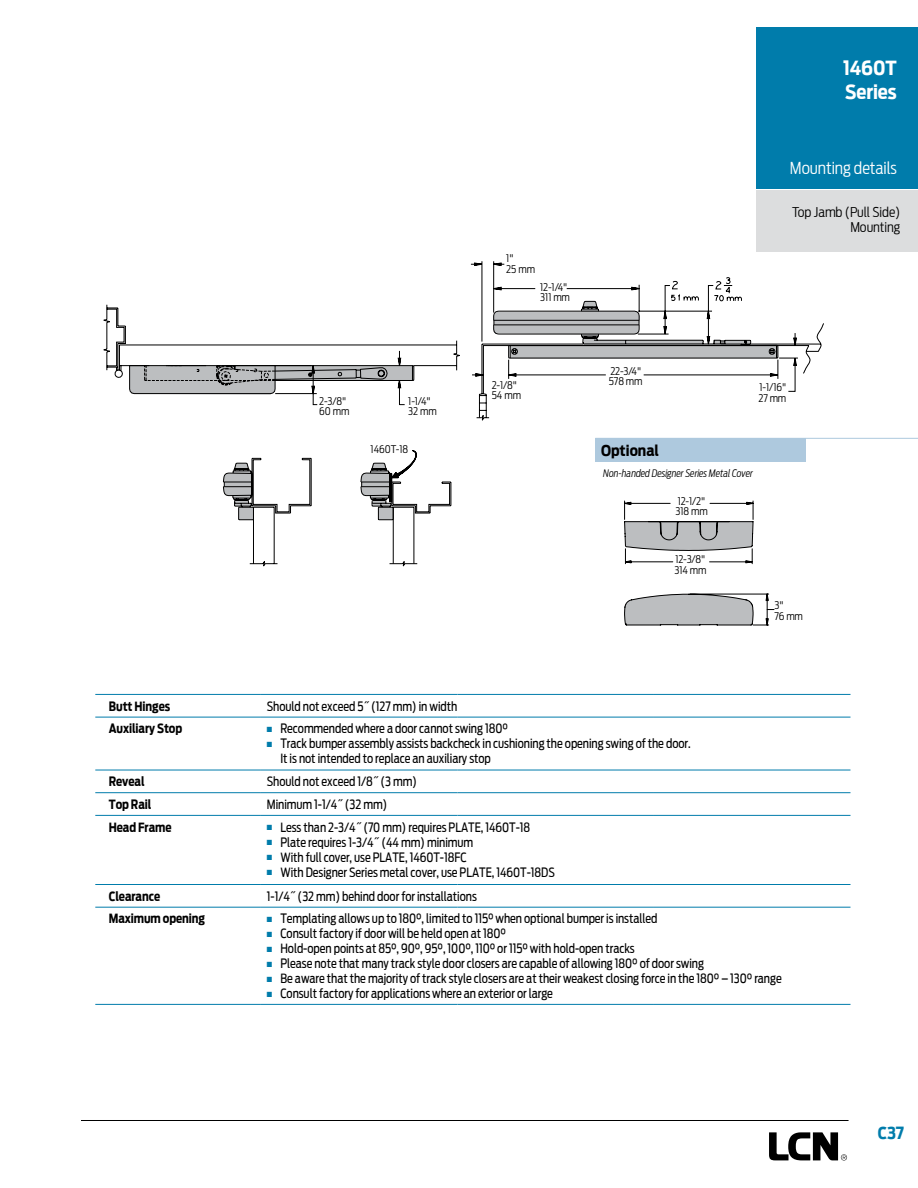
<style>
.page{position:relative;width:918px;height:1188px;background:#fff}
.page>*{position:absolute;margin:0;border:0;box-sizing:border-box;transform-origin:0 0}
.t1{font:700 19.5px/24px "Antenna Cond";letter-spacing:-.005em;color:#fff}
.t2{font:300 16.5px "Antenna Cond";letter-spacing:-.005em;color:#fff}
.t3{font:700 16.5px "Antenna Cond";color:#007cab}
.t4{font:700 15px "Antenna Cond";color:#000}
.t5{font:300 13.5px/15px "Antenna Cond";letter-spacing:-.005em;color:#000;text-align:right}
.t6{font:12.75px/15px "Antenna Cond";letter-spacing:-.005em;color:#000;scale:.94 1}
.t7{font:700 12.75px "Antenna Cond";letter-spacing:-.005em;color:#000;scale:.94 1}
.t8{font:300 10.5px/10.5px "Antenna Cond";color:#000}
.t9{font:italic 300 10.35px "Antenna Cond";letter-spacing:-.005em;color:#000;scale:.94 1}
.s1{color:#007cab}
</style>
<div class="page">
<svg style="left:769px;top:1132px;width:78px;height:29px"></svg>
<hr style="left:81px;top:1120px;width:768px;height:1px;background:#000">
<div style="left:756px;top:27px;width:162px;height:161px;background:#007cab"></div>
<div style="left:756px;top:191px;width:162px;height:61px;background:#dcddde"></div>
<hr style="left:654px;top:694px;width:197px;height:1px;background:#007cab">
<hr style="left:95px;top:717px;width:166px;height:1px;background:#007cab">
<hr style="left:261px;top:717px;width:196px;height:1px;background:#007cab">
<hr style="left:457px;top:717px;width:197px;height:1px;background:#007cab">
<hr style="left:654px;top:717px;width:197px;height:1px;background:#007cab">
<hr style="left:95px;top:770px;width:166px;height:1px;background:#007cab">
<hr style="left:261px;top:770px;width:196px;height:1px;background:#007cab">
<hr style="left:457px;top:770px;width:197px;height:1px;background:#007cab">
<hr style="left:654px;top:770px;width:197px;height:1px;background:#007cab">
<hr style="left:95px;top:792px;width:166px;height:1px;background:#007cab">
<hr style="left:261px;top:792px;width:196px;height:1px;background:#007cab">
<hr style="left:457px;top:792px;width:197px;height:1px;background:#007cab">
<hr style="left:654px;top:792px;width:197px;height:1px;background:#007cab">
<hr style="left:95px;top:815px;width:166px;height:1px;background:#007cab">
<hr style="left:261px;top:815px;width:196px;height:1px;background:#007cab">
<hr style="left:457px;top:815px;width:197px;height:1px;background:#007cab">
<hr style="left:654px;top:815px;width:197px;height:1px;background:#007cab">
<hr style="left:95px;top:884px;width:166px;height:1px;background:#007cab">
<hr style="left:261px;top:884px;width:196px;height:1px;background:#007cab">
<hr style="left:457px;top:884px;width:197px;height:1px;background:#007cab">
<hr style="left:654px;top:884px;width:197px;height:1px;background:#007cab">
<hr style="left:95px;top:907px;width:166px;height:1px;background:#007cab">
<hr style="left:95px;top:694px;width:166px;height:1px;background:#007cab">
<hr style="left:261px;top:694px;width:196px;height:1px;background:#007cab">
<hr style="left:457px;top:694px;width:197px;height:1px;background:#007cab">
<hr style="left:261px;top:907px;width:196px;height:1px;background:#007cab">
<hr style="left:457px;top:907px;width:197px;height:1px;background:#007cab">
<hr style="left:654px;top:907px;width:197px;height:1px;background:#007cab">
<hr style="left:95px;top:1004px;width:166px;height:1px;background:#007cab">
<hr style="left:261px;top:1004px;width:196px;height:1px;background:#007cab">
<hr style="left:457px;top:1004px;width:197px;height:1px;background:#007cab">
<hr style="left:654px;top:1004px;width:197px;height:1px;background:#007cab">
<svg style="left:104px;top:262px;width:693px;height:176px"></svg>
<svg style="left:129px;top:310px;width:653px;height:211px"></svg>
<svg style="left:622px;top:501px;width:152px;height:124px"></svg>
<hr style="left:595px;top:438px;width:323px;height:1px;background:#aec9de">
<div style="left:595px;top:438px;width:210px;height:24px;background:#aec9de"></div>
<h1 class="t1" style="left:843px;top:56px;width:55px">1460T<br>Series</h1>
<p class="t2" style="left:790px;top:159px;width:108px">Mounting details</p>
<p class="t8" style="left:506px;top:253px;width:30px">1"<br>25 mm</p>
<p class="t8" style="left:540px;top:282px;width:31px">12-1/4"<br>311 mm</p>
<p class="t5" style="left:792px;top:204px;width:110px">Top Jamb (Pull Side)<br>Mounting</p>
<p class="t8" style="left:319px;top:396px;width:32px">2-3/8"<br>60 mm</p>
<p class="t8" style="left:610px;top:366px;width:32px">22-3/4"</p>
<p class="t8" style="left:492px;top:380px;width:27px">2-1/8"</p>
<p class="t8" style="left:609px;top:376px;width:35px">578 mm</p>
<p class="t8" style="left:492px;top:390px;width:31px">54 mm</p>
<p class="t8" style="left:760px;top:382px;width:28px">1-1/16"</p>
<p class="t8" style="left:408px;top:396px;width:24px">1-1/4"</p>
<p class="t8" style="left:758px;top:393px;width:29px">27 mm</p>
<p class="t8" style="left:408px;top:406px;width:30px">32 mm</p>
<p class="t8" style="left:371px;top:444px;width:39px">1460T-18</p>
<p class="t4" style="left:601px;top:442px;width:59px">Optional</p>
<p class="t9" style="left:603px;top:467px;width:161px">Non-handed Designer Series Metal Cover</p>
<p class="t8" style="left:675px;top:496px;width:34px">12-1/2"<br>318 mm</p>
<p class="t8" style="left:674px;top:554px;width:34px">12-3/8"<br>314 mm</p>
<p class="t8" style="left:774px;top:600px;width:30px">3"<br>76 mm</p>
<p class="t7" style="left:109px;top:698px;width:67px">Butt Hinges</p>
<p class="t6" style="left:267px;top:698px;width:204px">Should not exceed 5˝ (127 mm) in width</p>
<p class="t7" style="left:109px;top:721px;width:80px">Auxiliary Stop</p>
<p class="t6" style="left:267px;top:721px;width:258px"><span class="s1">■</span> Recommended where a door cannot swing 180°</p>
<p class="t6" style="left:280px;top:736px;width:438px;text-indent:-14px"><span class="s1">■</span> Track bumper assembly assists backcheck in cushioning the opening swing of the door.<br>It is not intended to replace an auxiliary stop</p>
<p class="t7" style="left:109px;top:774px;width:40px">Reveal</p>
<p class="t6" style="left:267px;top:774px;width:161px">Should not exceed 1/8˝ (3 mm)</p>
<p class="t7" style="left:109px;top:797px;width:47px">Top Rail</p>
<p class="t6" style="left:267px;top:797px;width:130px">Minimum 1-1/4˝ (32 mm)</p>
<p class="t7" style="left:109px;top:819px;width:68px">Head Frame</p>
<p class="t6" style="left:267px;top:819px;width:282px"><span class="s1">■</span> Less than 2-3/4˝ (70 mm) requires PLATE, 1460T-18</p>
<p class="t6" style="left:267px;top:834px;width:221px"><span class="s1">■</span> Plate requires 1-3/4˝ (44 mm) minimum</p>
<p class="t6" style="left:267px;top:849px;width:214px"><span class="s1">■</span> With full cover, use PLATE, 1460T-18FC</p>
<p class="t6" style="left:267px;top:864px;width:308px"><span class="s1">■</span> With Designer Series metal cover, use PLATE, 1460T-18DS</p>
<p class="t7" style="left:109px;top:888px;width:56px">Clearance</p>
<p class="t6" style="left:267px;top:889px;width:225px">1-1/4˝ (32 mm) behind door for installations</p>
<p class="t7" style="left:109px;top:911px;width:104px">Maximum opening</p>
<p class="t6" style="left:267px;top:911px;width:417px"><span class="s1">■</span> Templating allows up to 180°, limited to 115° when optional bumper is installed</p>
<p class="t6" style="left:267px;top:926px;width:256px"><span class="s1">■</span> Consult factory if door will be held open at 180°</p>
<p class="t6" style="left:267px;top:941px;width:393px"><span class="s1">■</span> Hold-open points at 85°, 90°, 95°, 100°, 110° or 115° with hold-open tracks</p>
<p class="t6" style="left:267px;top:956px;width:466px"><span class="s1">■</span> Please note that many track style door closers are capable of allowing 180° of door swing</p>
<p class="t6" style="left:267px;top:971px;width:549px"><span class="s1">■</span> Be aware that the majority of track style closers are at their weakest closing force in the 180° – 130° range</p>
<p class="t6" style="left:267px;top:986px;width:306px"><span class="s1">■</span> Consult factory for applications where an exterior or large</p>
<p class="t3" style="left:878px;top:1123px;width:28px">C37</p>
</div>
